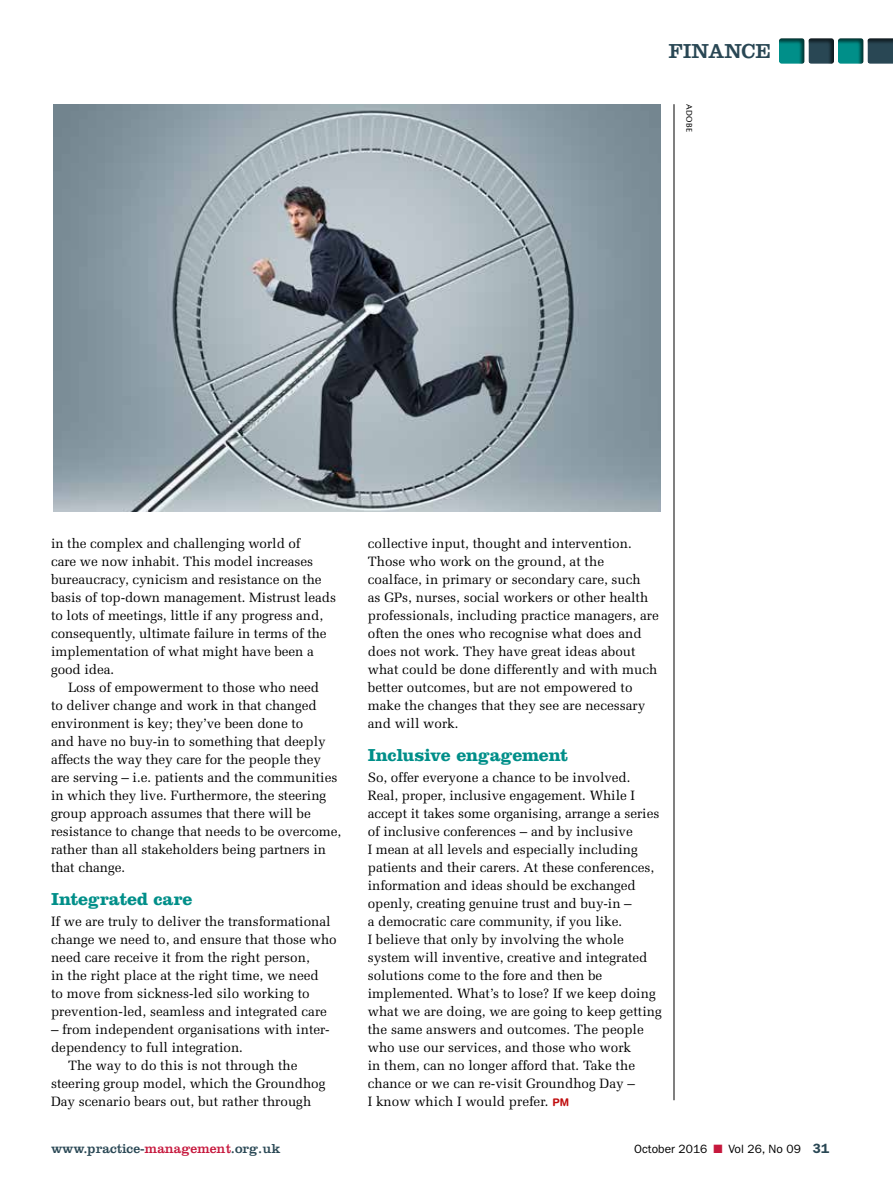
<style>
.page{position:relative;width:893px;height:1191px;background:#fff}
.page>*{position:absolute;margin:0;border:0;box-sizing:border-box;transform-origin:0 0}
.t1{font:21px "Clarendon LT Std";color:#294754}
.t2{font:700 18px "Clarendon LT Std";letter-spacing:-.01em;color:#008f89}
.t3{font:13.5px/18px "Melior LT Std";letter-spacing:-.005em;color:#000}
.t4{font:13.5px "Clarendon LT Std";color:#294754}
.t5{font:12px "ITC Franklin Gothic Std";color:#000}
.t6{font:9px "Cronos Pro";letter-spacing:.025em;color:#000}
.s1{font-family:"Helvetica Rounded LT Std";font-weight:700;font-size:10.5px;color:#c00d0e}
.s2{color:#c6183d}
.s3{font-weight:600;font-size:13.5px;color:#294754}
</style>
<div class="page">
<hr style="left:674px;top:104px;width:1px;height:996px;background:#000">
<img style="left:53px;top:104px;width:608px;height:408px">
<div style="left:777px;top:36px;width:29px;height:29px;background:#000;opacity:.6"></div>
<div style="left:807px;top:36px;width:28px;height:29px;background:#000;opacity:.6"></div>
<div style="left:836px;top:36px;width:29px;height:29px;background:#000;opacity:.6"></div>
<div style="left:866px;top:36px;width:27px;height:29px;background:#000;opacity:.6"></div>
<h1 class="t1" style="left:669px;top:39px;width:103px">FINANCE</h1>
<p class="t6" style="left:694px;top:104px;width:29px;rotate:90deg">ADOBE</p>
<p class="t3" style="left:51px;top:534px;width:287px">in the complex and challenging world of<br>care we now inhabit. This model increases bureaucracy, cynicism and resistance on the basis of top-down management. Mistrust leads to lots of meetings, little if any progress and, consequently, ultimate failure in terms of the implementation of what might have been a good idea.</p>
<p class="t3" style="left:51px;top:678px;width:292px;text-indent:17px">Loss of empowerment to those who need<br>to deliver change and work in that changed environment is key; they’ve been done to<br>and have no buy-in to something that deeply affects the way they care for the people they are serving – i.e. patients and the communities in which they live. Furthermore, the steering group approach assumes that there will be resistance to change that needs to be overcome, rather than all stakeholders being partners in that change.</p>
<h2 class="t2" style="left:51px;top:888px;width:143px">Integrated care</h2>
<p class="t3" style="left:51px;top:912px;width:287px">If we are truly to deliver the transformational change we need to, and ensure that those who need care receive it from the right person,<br>in the right place at the right time, we need<br>to move from sickness-led silo working to prevention-led, seamless and integrated care</p>
<p class="t3" style="left:51px;top:1020px;width:280px">– from independent organisations with inter-</p>
<p class="t3" style="left:51px;top:1038px;width:193px">dependency to full integration.</p>
<p class="t3" style="left:68px;top:1056px;width:231px">The way to do this is not through the</p>
<p class="t3" style="left:51px;top:1074px;width:276px">steering group model, which the Groundhog</p>
<p class="t3" style="left:51px;top:1092px;width:262px">Day scenario bears out, but rather through</p>
<p class="t3" style="left:368px;top:534px;width:292px">collective input, thought and intervention.<br>Those who work on the ground, at the coalface, in primary or secondary care, such<br>as GPs, nurses, social workers or other health professionals, including practice managers, are often the ones who recognise what does and does not work. They have great ideas about what could be done differently and with much better outcomes, but are not empowered to make the changes that they see are necessary and will work.</p>
<h2 class="t2" style="left:368px;top:744px;width:202px">Inclusive engagement</h2>
<p class="t3" style="left:368px;top:768px;width:296px">So, offer everyone a chance to be involved.<br>Real, proper, inclusive engagement. While I accept it takes some organising, arrange a series of inclusive conferences – and by inclusive<br>I mean at all levels and especially including patients and their carers. At these conferences, information and ideas should be exchanged openly, creating genuine trust and buy-in –<br>a democratic care community, if you like.<br>I believe that only by involving the whole system will inventive, creative and integrated solutions come to the fore and then be implemented. What’s to lose? If we keep doing what we are doing, we are going to keep getting the same answers and outcomes. The people who use our services, and those who work<br>in them, can no longer afford that. Take the chance or we can re-visit Groundhog Day –<br>I know which I would prefer. <span class="s1">PM</span></p>
<p class="t4" style="left:51px;top:1141px;width:231px">www.practice-<span class="s2">management</span>.org.uk</p>
<p class="t5" style="left:634px;top:1142px;width:196px">October 2016 <span class="s2">■</span> Vol 26, No 09 <span class="s3">31</span></p>
</div>
